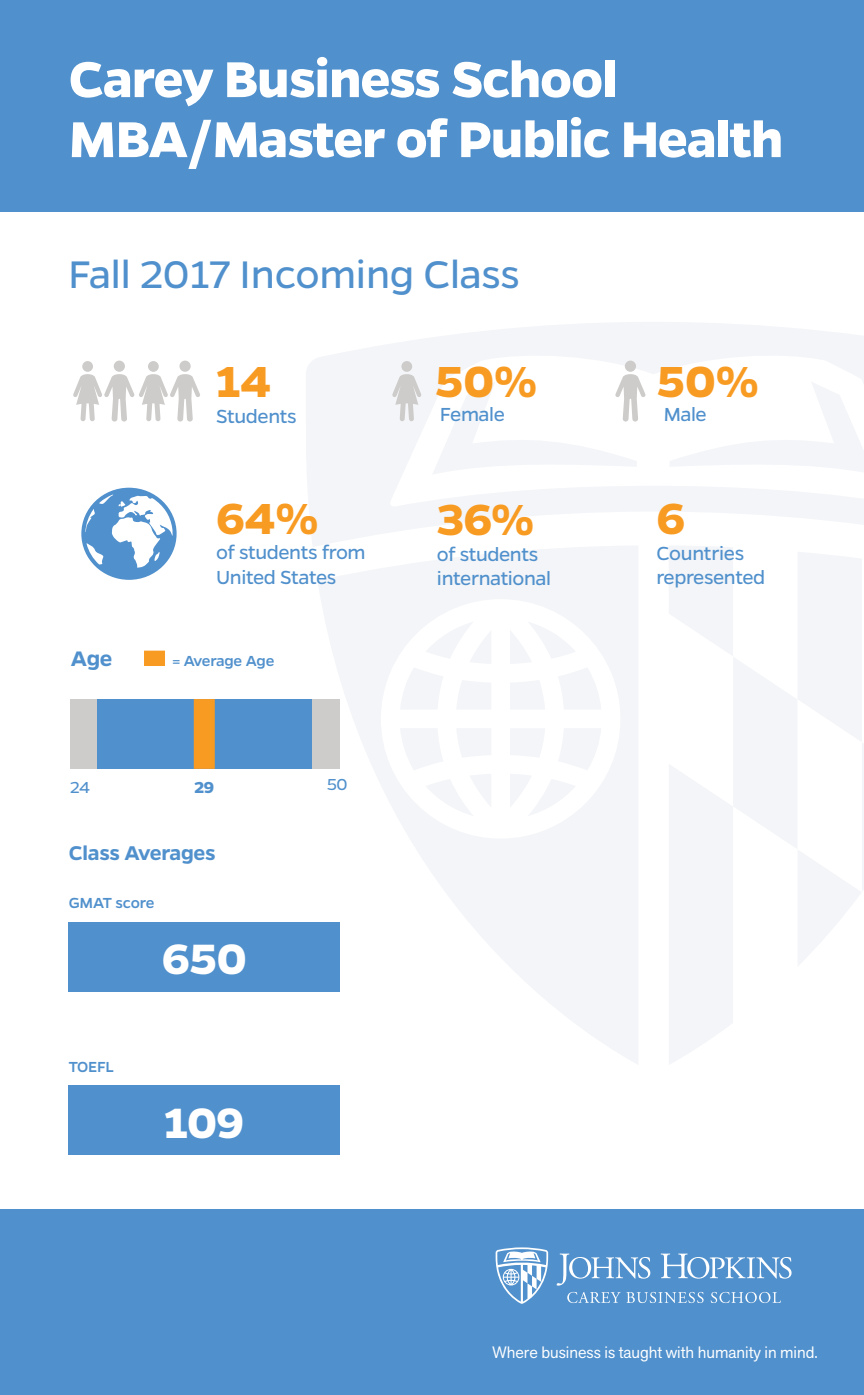
<style>
.page{position:relative;width:864px;height:1395px;background:#fff}
.page>*{position:absolute;margin:0;border:0;box-sizing:border-box;transform-origin:0 0}
.t1{font:700 57px/60px "Gentona";letter-spacing:-.02em;color:#fff}
.t2{font:700 49.2px "Gentona";color:#f89b23}
.t3{font:700 48px "Gentona";letter-spacing:-.005em;color:#fff}
.t4{font:43.5px "Gentona";letter-spacing:-.01em;color:#5090cc}
.t5{font:600 23.7px "Gentona";color:#5090cc}
.t6{font:600 22.5px "Gentona";letter-spacing:-.01em;color:#5090cc}
.t7{font:21.45px/24.3px "Gentona";letter-spacing:-.02em;color:#5090cc}
.t8{font:18px "Gentona";color:#5090cc}
.t9{font:700 18px "Gentona";color:#5090cc}
.t10{font:500 16.5px "Gentona";letter-spacing:-.015em;color:#5090cc}
.t11{font:16.35px "Akzid Grtsk Next";color:#fff}
</style>
<div class="page">
<div style="left:0;top:0;width:864px;height:212px;background:#5090cc"></div>
<div style="left:0;top:1209px;width:864px;height:186px;background:#5090cc"></div>
<div style="left:70px;top:699px;width:270px;height:70px;background:#ceccca"></div>
<div style="left:97px;top:699px;width:214px;height:70px;background:#5090cc"></div>
<div style="left:194px;top:699px;width:21px;height:70px;background:#f89b23"></div>
<div style="left:144px;top:651px;width:21px;height:15px;background:#f89b23"></div>
<svg style="left:669px;top:547px;width:195px;height:517px"></svg>
<svg style="left:317px;top:547px;width:321px;height:517px"></svg>
<svg style="left:306px;top:322px;width:558px;height:225px;fill:#f3f5f8"></svg>
<svg style="left:669px;top:381px;width:195px;height:94px"></svg>
<svg style="left:496px;top:1247px;width:52px;height:57px"></svg>
<svg style="left:557px;top:1254px;width:93px;height:32px"></svg>
<svg style="left:661px;top:1254px;width:131px;height:25px"></svg>
<svg style="left:567px;top:1292px;width:137px;height:11px"></svg>
<svg style="left:711px;top:1292px;width:70px;height:11px"></svg>
<div style="left:114px;top:361px;width:11px;height:11px;background:#ceccca;border-radius:50%"></div>
<div style="left:82px;top:361px;width:11px;height:11px;background:#ceccca;border-radius:50%"></div>
<div style="left:179px;top:361px;width:12px;height:11px;background:#ceccca;border-radius:50%"></div>
<svg style="left:73px;top:374px;width:127px;height:48px"></svg>
<div style="left:148px;top:361px;width:11px;height:11px;background:#ceccca;border-radius:50%"></div>
<svg style="left:392px;top:374px;width:30px;height:47px"></svg>
<div style="left:401px;top:361px;width:11px;height:11px;background:#ceccca;border-radius:50%"></div>
<svg style="left:432px;top:374px;width:214px;height:101px"></svg>
<div style="left:625px;top:361px;width:11px;height:11px;background:#ceccca;border-radius:50%"></div>
<svg style="left:81px;top:488px;width:96px;height:92px"></svg>
<div style="left:69px;top:922px;width:271px;height:69px;background:#5090cc"></div>
<div style="left:69px;top:1086px;width:271px;height:69px;background:#5090cc"></div>
<p class="t1" style="left:69px;top:48px;width:716px">Carey Business School<br>MBA/Master of Public Health</p>
<p class="t4" style="left:68px;top:250px;width:453px">Fall 2017 Incoming Class</p>
<p class="t2" style="left:216px;top:354px;width:56px">14</p>
<p class="t7" style="left:216px;top:404px;width:82px">Students</p>
<p class="t2" style="left:216px;top:490px;width:104px">64%</p>
<p class="t7" style="left:216px;top:540px;width:151px">of students from<br>United States</p>
<p class="t5" style="left:71px;top:645px;width:43px">Age</p>
<p class="t10" style="left:172px;top:652px;width:104px">= Average Age</p>
<p class="t8" style="left:70px;top:778px;width:21px">24</p>
<p class="t9" style="left:194px;top:777px;width:21px">29</p>
<p class="t8" style="left:327px;top:774px;width:22px">50</p>
<p class="t6" style="left:69px;top:840px;width:148px">Class Averages</p>
<p class="t10" style="left:69px;top:893px;width:87px">GMAT score</p>
<p class="t3" style="left:162px;top:931px;width:87px">650</p>
<p class="t10" style="left:69px;top:1057px;width:47px">TOEFL</p>
<p class="t3" style="left:164px;top:1095px;width:82px">109</p>
<p class="t2" style="left:436px;top:354px;width:103px">50%</p>
<p class="t7" style="left:440px;top:402px;width:66px">Female</p>
<p class="t2" style="left:437px;top:491px;width:99px">36%</p>
<p class="t7" style="left:437px;top:542px;width:103px">of students</p>
<p class="t7" style="left:437px;top:566px;width:116px">international</p>
<p class="t2" style="left:657px;top:354px;width:103px">50%</p>
<p class="t7" style="left:663px;top:402px;width:45px">Male</p>
<p class="t2" style="left:656px;top:490px;width:30px">6</p>
<p class="t7" style="left:656px;top:541px;width:110px">Countries represented</p>
<p class="t11" style="left:493px;top:1342px;width:327px">Where business is taught with humanity in mind.</p>
</div>
